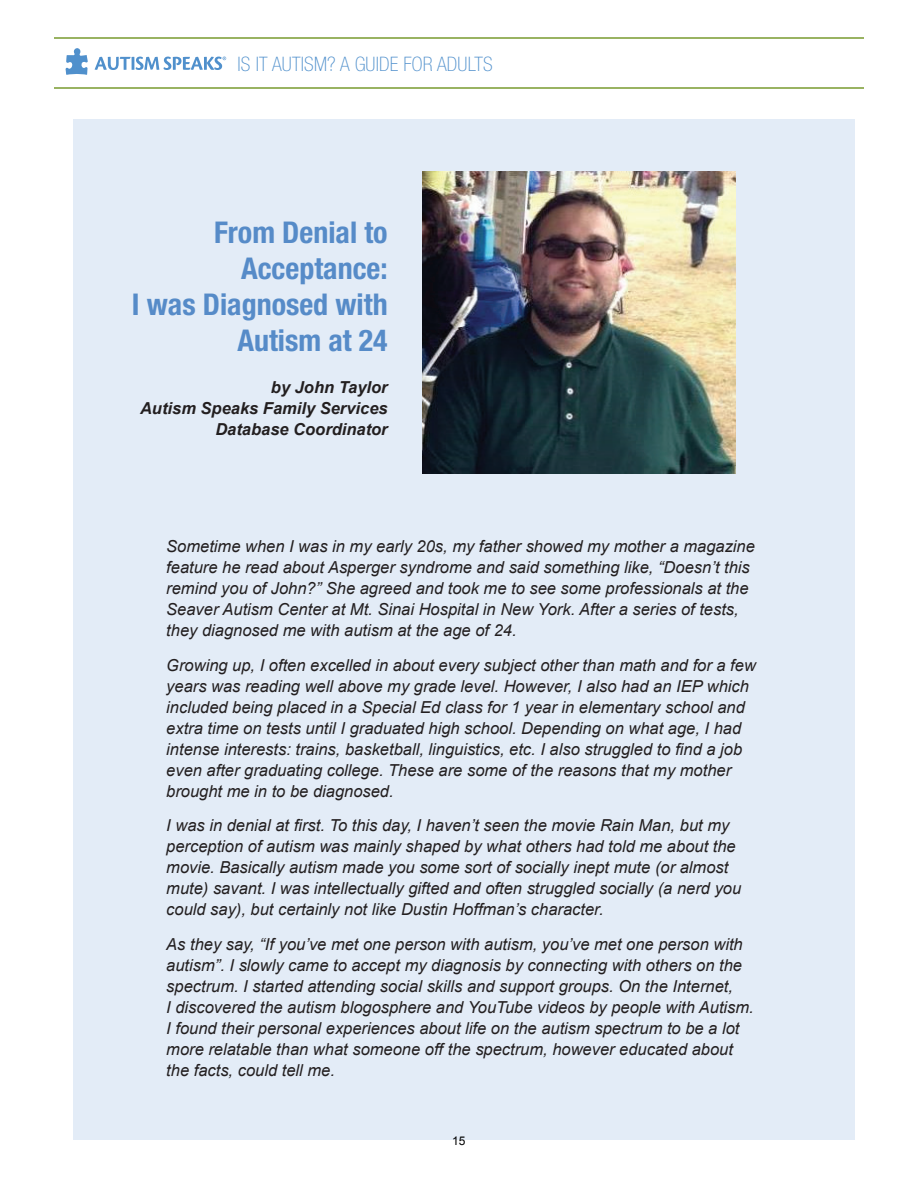
<style>
.page{position:relative;width:918px;height:1188px;background:#fff}
.page>*{position:absolute;margin:0;border:0;box-sizing:border-box;transform-origin:0 0}
.t1{font:700 condensed 30px/36px "Helvetica Neue";color:#568bc8;text-align:right}
.t2{font:100 condensed 19.95px "Helvetica Neue";letter-spacing:.01em;color:#5090cc}
.t3{font:italic 16.5px/21px "Arial";color:#231f20}
.t4{font:italic 700 16.5px/21px "Arial";color:#231f20;text-align:right}
.t5{font:12px "Arial";color:#000}
</style>
<div class="page">
<svg style="left:95px;top:57px;width:131px;height:13px"></svg>
<svg style="left:66px;top:48px;width:22px;height:27px"></svg>
<hr style="left:54px;top:87px;width:810px;height:2px;background:#99b362">
<hr style="left:54px;top:38px;width:810px;height:1px;background:#99b362">
<div style="left:73px;top:119px;width:781px;height:1020px;background:#e3ecf7"></div>
<img style="left:422px;top:172px;width:313px;height:301px">
<p class="t2" style="left:237px;top:53px;width:257px">IS IT AUTISM? A GUIDE FOR ADULTS</p>
<h1 class="t1" style="left:132px;top:214px;width:257px">From Denial to<br>Acceptance:<br>I was Diagnosed with<br>Autism at 24</h1>
<p class="t4" style="left:140px;top:377px;width:249px">by John Taylor<br>Autism Speaks Family Services<br>Database Coordinator</p>
<p class="t3" style="left:166px;top:536px;width:590px">Sometime when I was in my early 20s, my father showed my mother a magazine feature he read about Asperger syndrome and said something like, “Doesn’t this remind you of John?” She agreed and took me to see some professionals at the Seaver Autism Center at Mt. Sinai Hospital in New York. After a series of tests, they diagnosed me with autism at the age of 24.</p>
<p class="t3" style="left:166px;top:655px;width:591px">Growing up, I often excelled in about every subject other than math and for a few years was reading well above my grade level. However, I also had an IEP which included being placed in a Special Ed class for 1 year in elementary school and extra time on tests until I graduated high school. Depending on what age, I had intense interests: trains, basketball, linguistics, etc. I also struggled to find a job even after graduating college. These are some of the reasons that my mother brought me in to be diagnosed.</p>
<p class="t3" style="left:166px;top:815px;width:577px">I was in denial at first. To this day, I haven’t seen the movie Rain Man, but my perception of autism was mainly shaped by what others had told me about the movie. Basically autism made you some sort of socially inept mute (or almost mute) savant. I was intellectually gifted and often struggled socially (a nerd you could say), but certainly not like Dustin Hoffman’s character.</p>
<p class="t3" style="left:166px;top:934px;width:589px">As they say, “If you’ve met one person with autism, you’ve met one person with autism”. I slowly came to accept my diagnosis by connecting with others on the spectrum. I started attending social skills and support groups. On the Internet,<br>I discovered the autism blogosphere and YouTube videos by people with Autism.<br>I found their personal experiences about life on the autism spectrum to be a lot more relatable than what someone off the spectrum, however educated about the facts, could tell me.</p>
<p class="t5" style="left:452px;top:1133px;width:15px">15</p>
</div>
